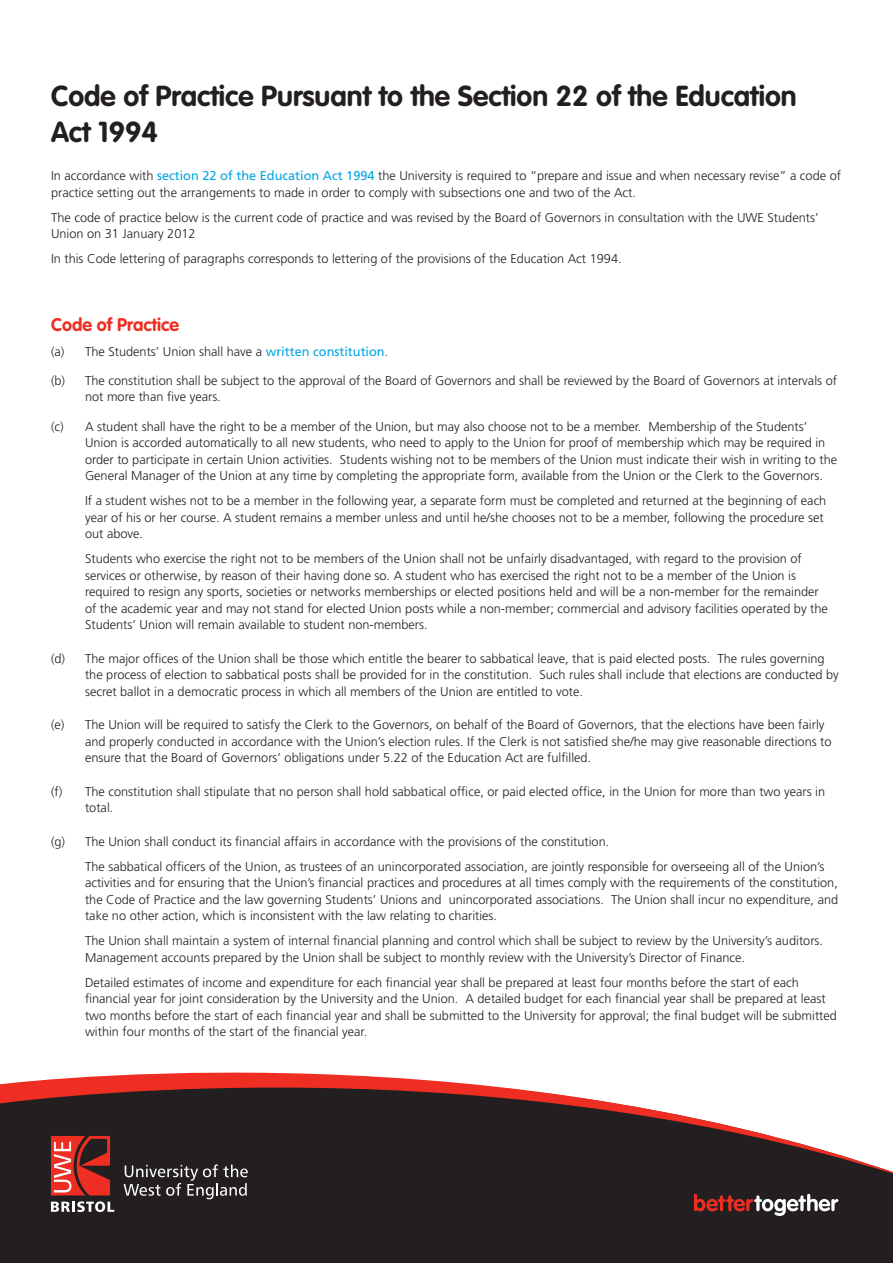
<style>
.page{position:relative;width:893px;height:1263px;background:#fff}
.page>*{position:absolute;margin:0;border:0;box-sizing:border-box;transform-origin:0 0}
.t1{font:700 28.5px/36px "VAG Rounded";color:#231f20}
.t2{font:700 18px "VAG Rounded";color:#ee2e22}
.t3{font:300 12.75px/16.5px "Frutiger";color:#231f20}
.s1{font-weight:400;color:#00a5e3}
</style>
<div class="page">
<div style="left:0;top:1177px;width:893px;height:86px;background:#231f20"></div>
<svg style="left:51px;top:1201px;width:63px;height:11px"></svg>
<svg style="left:124px;top:1177px;width:124px;height:22px"></svg>
<svg style="left:51px;top:1177px;width:59px;height:18px"></svg>
<svg style="left:694px;top:1194px;width:144px;height:22px"></svg>
<svg style="left:0;top:1072px;width:893px;height:105px;fill:#231f20"></svg>
<h1 class="t1" style="left:51px;top:80px;width:747px">Code of Practice Pursuant to the Section 22 of the Education<br>Act 1994</h1>
<p class="t3" style="left:51px;top:168px;width:791px">In accordance with <span class="s1">section 22 of the Education Act 1994</span> the University is required to “prepare and issue and when necessary revise” a code of practice setting out the arrangements to made in order to comply with subsections one and two of the Act.</p>
<p class="t3" style="left:51px;top:209px;width:769px">The code of practice below is the current code of practice and was revised by the Board of Governors in consultation with the UWE Students’<br>Union on 31 January 2012</p>
<p class="t3" style="left:51px;top:251px;width:572px">In this Code lettering of paragraphs corresponds to lettering of the provisions of the Education Act 1994.</p>
<h2 class="t2" style="left:51px;top:314px;width:129px">Code of Practice</h2>
<p class="t3" style="left:51px;top:343px;width:339px">(a) The Students’ Union shall have a <span class="s1">written constitution</span>.</p>
<p class="t3" style="left:85px;top:372px;width:753px;text-indent:-34px">(b) The constitution shall be subject to the approval of the Board of Governors and shall be reviewed by the Board of Governors at intervals of not more than five years.</p>
<p class="t3" style="left:85px;top:418px;width:754px;text-indent:-34px">(c) A student shall have the right to be a member of the Union, but may also choose not to be a member. Membership of the Students’ Union is accorded automatically to all new students, who need to apply to the Union for proof of membership which may be required in order to participate in certain Union activities. Students wishing not to be members of the Union must indicate their wish in writing to the General Manager of the Union at any time by completing the appropriate form, available from the Union or the Clerk to the Governors.</p>
<p class="t3" style="left:85px;top:492px;width:743px">If a student wishes not to be a member in the following year, a separate form must be completed and returned at the beginning of each year of his or her course. A student remains a member unless and until he/she chooses not to be a member, following the procedure set out above.</p>
<p class="t3" style="left:85px;top:550px;width:744px">Students who exercise the right not to be members of the Union shall not be unfairly disadvantaged, with regard to the provision of services or otherwise, by reason of their having done so. A student who has exercised the right not to be a member of the Union is required to resign any sports, societies or networks memberships or elected positions held and will be a non-member for the remainder of the academic year and may not stand for elected Union posts while a non-member; commercial and advisory facilities operated by the Students’ Union will remain available to student non-members.</p>
<p class="t3" style="left:85px;top:650px;width:755px;text-indent:-34px">(d) The major offices of the Union shall be those which entitle the bearer to sabbatical leave, that is paid elected posts. The rules governing the process of election to sabbatical posts shall be provided for in the constitution. Such rules shall include that elections are conducted by secret ballot in a democratic process in which all members of the Union are entitled to vote.</p>
<p class="t3" style="left:85px;top:716px;width:748px;text-indent:-34px">(e) The Union will be required to satisfy the Clerk to the Governors, on behalf of the Board of Governors, that the elections have been fairly and properly conducted in accordance with the Union’s election rules. If the Clerk is not satisfied she/he may give reasonable directions to ensure that the Board of Governors’ obligations under 5.22 of the Education Act are fulfilled.</p>
<p class="t3" style="left:85px;top:783px;width:742px;text-indent:-34px">(f) The constitution shall stipulate that no person shall hold sabbatical office, or paid elected office, in the Union for more than two years in total.</p>
<p class="t3" style="left:85px;top:829px;width:741px;line-height:25px;text-indent:-34px">(g) The Union shall conduct its financial affairs in accordance with the provisions of the constitution.<br>The sabbatical officers of the Union, as trustees of an unincorporated association, are jointly responsible for overseeing all of the Union’s</p>
<p class="t3" style="left:85px;top:874px;width:755px;text-align:justify">activities and for ensuring that the Union’s financial practices and procedures at all times comply with the requirements of the constitution, the Code of Practice and the law governing Students’ Unions and unincorporated associations. The Union shall incur no expenditure, and take no other action, which is inconsistent with the law relating to charities.</p>
<p class="t3" style="left:85px;top:932px;width:739px">The Union shall maintain a system of internal financial planning and control which shall be subject to review by the University’s auditors.<br>Management accounts prepared by the Union shall be subject to monthly review with the University’s Director of Finance.</p>
<p class="t3" style="left:85px;top:974px;width:753px">Detailed estimates of income and expenditure for each financial year shall be prepared at least four months before the start of each financial year for joint consideration by the University and the Union. A detailed budget for each financial year shall be prepared at least two months before the start of each financial year and shall be submitted to the University for approval; the final budget will be submitted within four months of the start of the financial year.</p>
</div>
